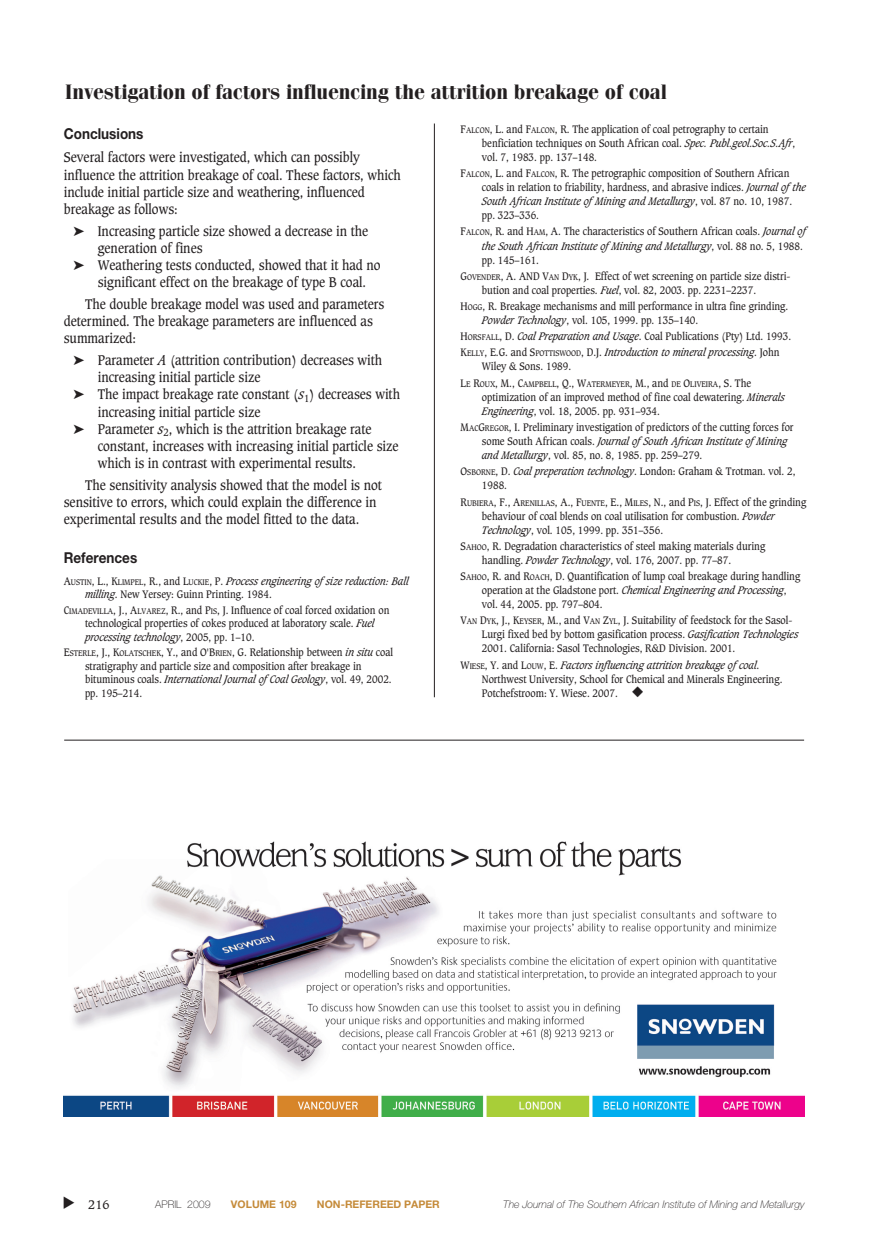
<style>
.page{position:relative;width:888px;height:1255px;background:#fff}
.page>*{position:absolute;margin:0;border:0;box-sizing:border-box;transform-origin:0 0}
.t1{font:21px "Cg Fenice Bd";letter-spacing:-.005em;color:#231f20}
.t2{font:700 15px "Helvetica Neue";color:#231f20;scale:.9 1}
.t3{font:13.5px/17.2px "Caxton";color:#231f20;scale:.9 1}
.t4{font:12px "Caxton";color:#231f20}
.t5{font:10.5px/14.1px "Caxton";color:#231f20;scale:.9 1}
.t6{font:italic 100 10.5px "Helvetica Neue";color:#231f20}
.t7{font:700 10.5px "Helvetica Neue";color:#c58b3a}
.t8{font:100 10.5px "Helvetica Neue";color:#231f20}
.t9{font:7.8px "Caxton";color:#231f20;scale:.9 1}
.s1{font-style:italic}
.s2{font-size:7.8px}
.s3{font-size:10.5px}
</style>
<div class="page">
<hr style="left:434px;top:123px;width:1px;height:574px;background:#231f20">
<hr style="left:64px;top:740px;width:740px;height:1px;background:#231f20">
<img style="left:63px;top:841px;width:741px;height:275px">
<h1 class="t1" style="left:65px;top:85px;width:603px">Investigation of factors influencing the attrition breakage of coal</h1>
<h2 class="t2" style="left:64px;top:128px;width:90px">Conclusions</h2>
<p class="t3" style="left:64px;top:150px;width:376px">Several factors were investigated, which can possibly influence the attrition breakage of coal. These factors, which include initial particle size and weathering, influenced breakage as follows:</p>
<p class="t3" style="left:74px;top:223px;width:329px">➤ Increasing particle size showed a decrease in the</p>
<p class="t3" style="left:98px;top:240px;width:118px">generation of fines</p>
<p class="t3" style="left:74px;top:258px;width:343px">➤ Weathering tests conducted, showed that it had no</p>
<p class="t3" style="left:98px;top:275px;width:300px">significant effect on the breakage of type B coal.</p>
<p class="t3" style="left:64px;top:296px;width:358px;text-indent:21px">The double breakage model was used and parameters determined. The breakage parameters are influenced as summarized:</p>
<p class="t3" style="left:74px;top:352px;width:344px">➤ Parameter <span class="s1">A</span> (attrition contribution) decreases with</p>
<p class="t3" style="left:98px;top:370px;width:182px">increasing initial particle size</p>
<p class="t3" style="left:74px;top:387px;width:364px">➤ The impact breakage rate constant (<span class="s1">s</span><sub>1</sub>) decreases with</p>
<p class="t3" style="left:98px;top:404px;width:182px">increasing initial particle size</p>
<p class="t3" style="left:74px;top:421px;width:332px">➤ Parameter <span class="s1">s</span><sub>2</sub>, which is the attrition breakage rate</p>
<p class="t3" style="left:98px;top:439px;width:336px">constant, increases with increasing initial particle size</p>
<p class="t3" style="left:98px;top:456px;width:288px">which is in contrast with experimental results.</p>
<p class="t3" style="left:64px;top:477px;width:355px;text-indent:21px">The sensitivity analysis showed that the model is not sensitive to errors, which could explain the difference in experimental results and the model fitted to the data.</p>
<h2 class="t2" style="left:64px;top:552px;width:83px">References</h2>
<p class="t5" style="left:85px;top:575px;width:361px;line-height:13.5px;text-indent:-21px">A<span class="s2">USTIN</span>, L., K<span class="s2">LIMPEL</span>, R., and L<span class="s2">UCKIE</span>, P. <span class="s1">Process engineering ofsize reduction: Ball milling</span>. New Yersey: Guinn Printing. 1984.</p>
<p class="t5" style="left:85px;top:604px;width:340px;line-height:13.5px;text-indent:-21px">C<span class="s2">IMADEVILLA</span>, J., A<span class="s2">LVAREZ</span>, R., and P<span class="s2">IS</span>, J. Influence of coal forced oxidation on technological properties of cokes produced at laboratory scale. <span class="s1">Fuel processing technology</span>, 2005, pp. 1–10.</p>
<p class="t5" style="left:85px;top:646px;width:344px;line-height:13.5px;text-indent:-21px">E<span class="s2">STERLE</span>, J., K<span class="s2">OLATSCHEK</span>, Y., and O'B<span class="s2">RIEN</span>, G. Relationship between <span class="s1">in situ</span> coal stratigraphy and particle size and composition after breakage in bituminous coals. <span class="s1">International Journal ofCoal Geology</span>, vol. 49, 2002. pp. 195–214.</p>
<p class="t5" style="left:482px;top:123px;width:350px;text-indent:-21px">F<span class="s2">ALCON</span>, L. and F<span class="s2">ALCON</span>, R. The application of coal petrography to certain benficiation techniques on South African coal. <span class="s1">Spec. Publ.geol.Soc.S.Afr</span>, vol. 7, 1983. pp. 137–148.</p>
<p class="t5" style="left:482px;top:167px;width:361px;text-indent:-21px">F<span class="s2">ALCON</span>, L. and F<span class="s2">ALCON</span>, R. The petrographic composition of Southern African coals in relation to friability, hardness, and abrasive indices. <span class="s1">Journal ofthe South African Institute ofMining and Metallurgy</span>, vol. 87 no. 10, 1987. pp. 323–336.</p>
<p class="t5" style="left:482px;top:225px;width:368px;text-indent:-21px">F<span class="s2">ALCON</span>, R. and H<span class="s2">AM</span>, A. The characteristics of Southern African coals. <span class="s1">Journal of the South African Institute ofMining and Metallurgy</span>, vol. 88 no. 5, 1988. pp. 145–161.</p>
<p class="t5" style="left:482px;top:270px;width:344px;text-indent:-21px">G<span class="s2">OVENDER</span>, A. AND V<span class="s2">AN</span> D<span class="s2">YK</span>, J. Effect of wet screening on particle size distri&shy;bution and coal properties. <span class="s1">Fuel</span>, vol. 82, 2003. pp. 2231–2237.</p>
<p class="t5" style="left:482px;top:300px;width:342px;text-indent:-21px">H<span class="s2">OGG</span>, R. Breakage mechanisms and mill performance in ultra fine grinding.<br><span class="s1">Powder Technology</span>, vol. 105, 1999. pp. 135–140.</p>
<p class="t5" style="left:461px;top:329px;width:369px;line-height:16.2px">H<span class="s2">ORSFALL</span>, D. <span class="s1">Coal Preparation and Usage</span>. Coal Publications (Pty) Ltd. 1993.<br>K<span class="s2">ELLY</span>, E.G. and S<span class="s2">POTTISWOOD</span>, D.J. <span class="s1">Introduction to mineral processing</span>. John</p>
<p class="t5" style="left:482px;top:360px;width:101px">Wiley &amp; Sons. 1989.</p>
<p class="t9" style="left:461px;top:380px;width:324px"><span class="s3">L</span>E <span class="s3">R</span>OUX<span class="s3">, M., C</span>AMPBELL<span class="s3">, Q., W</span>ATERMEYER<span class="s3">, M., and</span> DE <span class="s3">O</span>LIVEIRA<span class="s3">, S. The</span></p>
<p class="t5" style="left:482px;top:391px;width:338px">optimization of an improved method of fine coal dewatering. <span class="s1">Minerals<br>Engineering</span>, vol. 18, 2005. pp. 931–934.</p>
<p class="t5" style="left:482px;top:421px;width:348px;text-indent:-21px">M<span class="s2">AC</span>G<span class="s2">REGOR</span>, I. Preliminary investigation of predictors of the cutting forces for some South African coals. <span class="s1">Journal ofSouth African Institute ofMining and Metallurgy</span>, vol. 85, no. 8, 1985. pp. 259–279.</p>
<p class="t5" style="left:482px;top:465px;width:350px;text-indent:-21px">O<span class="s2">SBORNE</span>, D. <span class="s1">Coal preperation technology</span>. London: Graham &amp; Trotman. vol. 2,<br>1988.</p>
<p class="t5" style="left:482px;top:495px;width:362px;text-indent:-21px">R<span class="s2">UBIERA</span>, F., A<span class="s2">RENILLAS</span>, A., F<span class="s2">UENTE</span>, E., M<span class="s2">ILES</span>, N., and P<span class="s2">IS</span>, J. Effect of the grinding behaviour of coal blends on coal utilisation for combustion. <span class="s1">Powder<br>Technology</span>, vol. 105, 1999. pp. 351–356.</p>
<p class="t5" style="left:482px;top:540px;width:316px;text-indent:-21px">S<span class="s2">AHOO</span>, R. Degradation characteristics of steel making materials during handling. <span class="s1">Powder Technology</span>, vol. 176, 2007. pp. 77–87.</p>
<p class="t5" style="left:482px;top:570px;width:355px;text-indent:-21px">S<span class="s2">AHOO</span>, R. and R<span class="s2">OACH</span>, D. Quantification of lump coal breakage during handling operation at the Gladstone port. <span class="s1">Chemical Engineering and Processing</span>, vol. 44, 2005. pp. 797–804.</p>
<p class="t5" style="left:482px;top:614px;width:353px;text-indent:-21px">V<span class="s2">AN</span> D<span class="s2">YK</span>, J., K<span class="s2">EYSER</span>, M., and V<span class="s2">AN</span> Z<span class="s2">YL</span>, J. Suitability of feedstock for the Sasol-<br>Lurgi fixed bed by bottom gasification process. <span class="s1">Gasification Technologies<br></span>2001. California: Sasol Technologies, R&amp;D Division. 2001.</p>
<p class="t5" style="left:482px;top:658px;width:335px;text-indent:-21px">W<span class="s2">IESE</span>, Y. and L<span class="s2">OUW</span>, E. <span class="s1">Factors influencing attrition breakage ofcoal</span>.<br>Northwest University, School for Chemical and Minerals Engineering.<br>Potchefstroom: Y. Wiese. 2007. ◆</p>
<p class="t4" style="left:88px;top:1198px;width:23px">216</p>
<p class="t8" style="left:155px;top:1200px;width:57px">APRIL 2009</p>
<p class="t7" style="left:231px;top:1200px;width:67px">VOLUME 109</p>
<p class="t7" style="left:317px;top:1200px;width:124px">NON-REFEREED PAPER</p>
<p class="t6" style="left:503px;top:1200px;width:303px">The Journal of The Southern African Institute of Mining and Metallurgy</p>
</div>
